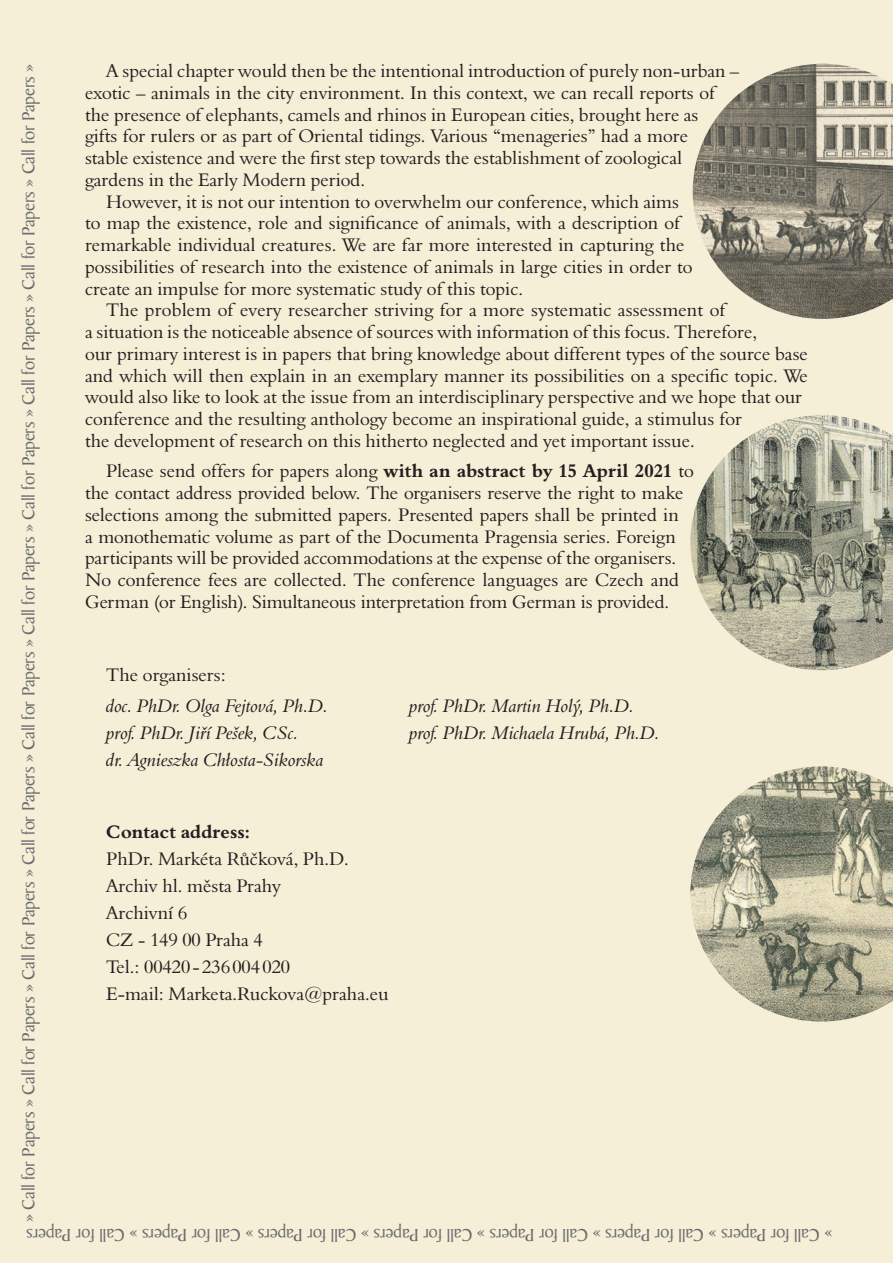
<style>
.page{position:relative;width:893px;height:1263px;background:#f5efd7}
.page>*{position:absolute;margin:0;border:0;box-sizing:border-box;transform-origin:0 0}
.t1{font:18.75px/21.8px "Aldine 401 AT Roman A";color:#231f20}
.t2{font:18.75px "Baker Signet AT";letter-spacing:-.01em;color:#6c6d70}
.t3{font:18.75px "Aldine 401 AT Italic A";color:#231f20}
.t4{font:18.75px "Aldine 401 AT Bold A";color:#231f20}
.s1{font-family:"Aldine 401 AT Bold A"}
</style>
<div class="page">
<img style="left:693px;top:64px;width:200px;height:255px">
<img style="left:690px;top:415px;width:203px;height:255px">
<img style="left:690px;top:766px;width:203px;height:255px">
<p class="t1" style="left:106px;top:60px;width:634px">A special chapter would then be the intentional introduction of purely non-urban –</p>
<p class="t1" style="left:85px;top:82px;width:632px">exotic – animals in the city environment. In this context, we can recall reports of</p>
<p class="t1" style="left:85px;top:103px;width:615px">the presence of elephants, camels and rhinos in European cities, brought here as</p>
<p class="t1" style="left:85px;top:125px;width:604px">gifts for rulers or as part of Oriental tidings. Various “menageries” had a more</p>
<p class="t1" style="left:85px;top:147px;width:599px">stable existence and were the first step towards the establishment of zoological</p>
<p class="t1" style="left:85px;top:169px;width:282px">gardens in the Early Modern period.</p>
<p class="t1" style="left:106px;top:190px;width:574px">However, it is not our intention to overwhelm our conference, which aims</p>
<p class="t1" style="left:85px;top:212px;width:597px">to map the existence, role and significance of animals, with a description of</p>
<p class="t1" style="left:85px;top:234px;width:601px">remarkable individual creatures. We are far more interested in capturing the</p>
<p class="t1" style="left:85px;top:256px;width:609px">possibilities of research into the existence of animals in large cities in order to</p>
<p class="t1" style="left:85px;top:277px;width:440px">create an impulse for more systematic study of this topic.</p>
<p class="t1" style="left:106px;top:299px;width:621px">The problem of every researcher striving for a more systematic assessment of</p>
<p class="t1" style="left:85px;top:321px;width:673px">a situation is the noticeable absence of sources with information of this focus. Therefore,</p>
<p class="t1" style="left:85px;top:343px;width:724px">our primary interest is in papers that bring knowledge about different types of the source base</p>
<p class="t1" style="left:85px;top:364px;width:724px">and which will then explain in an exemplary manner its possibilities on a specific topic. We</p>
<p class="t1" style="left:85px;top:386px;width:719px">would also like to look at the issue from an interdisciplinary perspective and we hope that our</p>
<p class="t1" style="left:85px;top:408px;width:658px">conference and the resulting anthology become an inspirational guide, a stimulus for</p>
<p class="t1" style="left:85px;top:430px;width:611px">the development of research on this hitherto neglected and yet important issue.</p>
<p class="t1" style="left:85px;top:460px;width:610px;text-indent:21px">Please send offers for papers along <span class="s1">with an abstract by 15 April 2021</span> to the contact address provided below. The organisers reserve the right to make selections among the submitted papers. Presented papers shall be printed in<br>a monothematic volume as part of the Documenta Pragensia series. Foreign participants will be provided accommodations at the expense of the organisers.<br>No conference fees are collected. The conference languages are Czech and German (or English). Simultaneous interpretation from German is provided.</p>
<p class="t2" style="left:18px;top:1222px;width:1160px;rotate:-90deg">» Call for Papers » Call for Papers » Call for Papers » Call for Papers » Call for Papers » Call for Papers » Call for Papers » Call for Papers » Call for Papers » Call for Papers »</p>
<p class="t2" style="left:832px;top:1245px;width:808px;rotate:-180deg">» Call for Papers » Call for Papers » Call for Papers » Call for Papers » Call for Papers » Call for Papers » Call for Papers</p>
<p class="t1" style="left:106px;top:663px;width:121px">The organisers:</p>
<p class="t3" style="left:106px;top:694px;width:223px">doc. PhDr. Olga Fejtová, Ph.D.</p>
<p class="t3" style="left:409px;top:694px;width:226px">prof. PhDr. Martin Holý, Ph.D.</p>
<p class="t3" style="left:106px;top:721px;width:194px">prof. PhDr. Jiří Pešek, CSc.</p>
<p class="t3" style="left:409px;top:721px;width:252px">prof. PhDr. Michaela Hrubá, Ph.D.</p>
<p class="t3" style="left:106px;top:748px;width:219px">dr. Agnieszka Chłosta-Sikorska</p>
<p class="t4" style="left:106px;top:820px;width:145px">Contact address:</p>
<p class="t1" style="left:106px;top:845px;width:284px;line-height:27px">PhDr. Markéta Růčková, Ph.D.<br>Archiv hl. města Prahy<br>Archivní 6<br>CZ - 149 00 Praha 4<br>Tel.: 00420 - 236 004 020<br>E-mail: Marketa.Ruckova@praha.eu</p>
</div>
